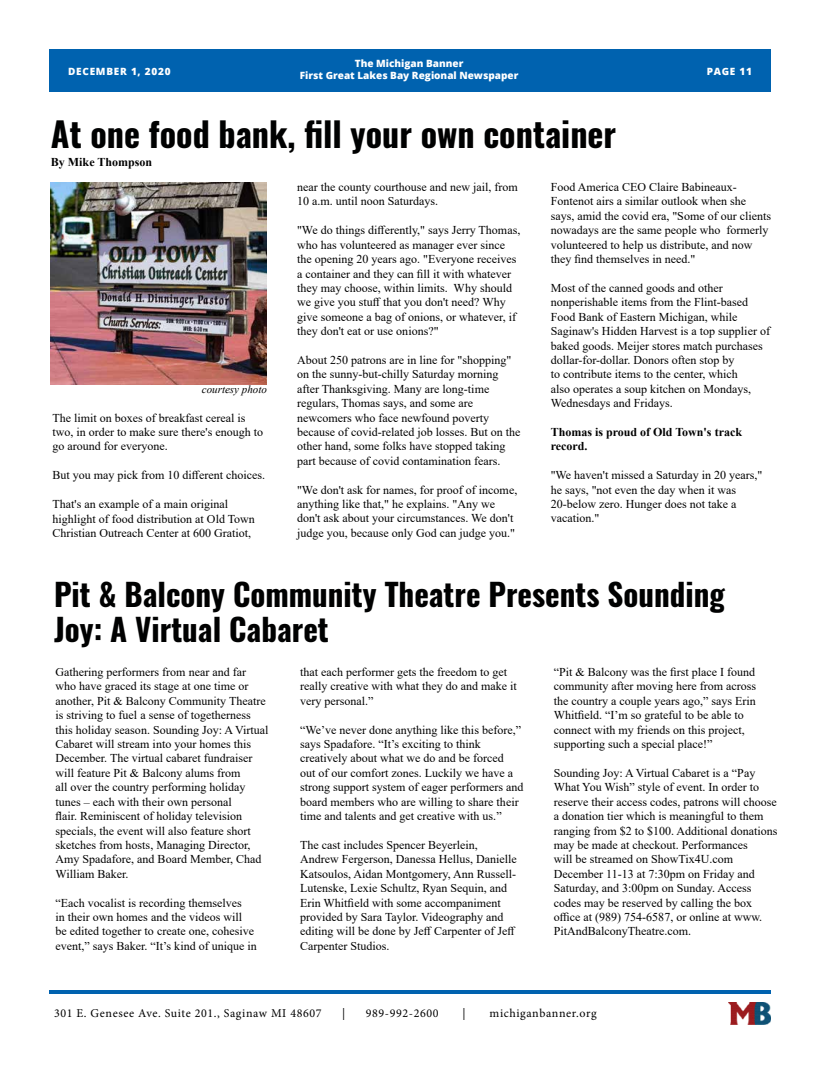
<style>
.page{position:relative;width:820px;height:1078px;background:#fff}
.page>*{position:absolute;margin:0;border:0;box-sizing:border-box;transform-origin:0 0}
.t1{font:700 34px "Oswald";color:#000101}
.t2{font:700 31px/34px "Oswald";color:#000101}
.t3{font:12px/14.4px "Times New Roman";color:#000101}
.t4{font:12px "Minion Pro";letter-spacing:.05em;color:#000}
.t5{font:700 12px/14.4px "Times New Roman";color:#000101}
.t6{font:italic 11px "Times New Roman";color:#000101}
.t7{font:800 10px/12px "Open Sans";color:#fff;text-align:center}
.t8{font:800 10px "Open Sans";letter-spacing:.075em;color:#fff}
</style>
<div class="page">
<div style="left:49px;top:50px;width:721px;height:42px;background:#0062af"></div>
<hr style="left:49px;top:990px;width:721px;height:3px;background:#0062af">
<img style="left:728px;top:1002px;width:42px;height:22px">
<img style="left:51px;top:183px;width:216px;height:201px">
<p class="t8" style="left:68px;top:64px;width:104px">DECEMBER 1, 2020</p>
<p class="t7" style="left:300px;top:57px;width:220px">The Michigan Banner<br>First Great Lakes Bay Regional Newspaper</p>
<p class="t7" style="left:706px;top:65px;width:47px">PAGE 11</p>
<h1 class="t1" style="left:51px;top:111px;width:566px">At one food bank, fill your own container</h1>
<p class="t5" style="left:51px;top:155px;width:103px">By Mike Thompson</p>
<p class="t3" style="left:297px;top:179px;width:222px">near the county courthouse and new jail, from<br>10 a.m. until noon Saturdays.</p>
<p class="t3" style="left:297px;top:222px;width:225px">"We do things differently," says Jerry Thomas, who has volunteered as manager ever since the opening 20 years ago. "Everyone receives a container and they can fill it with whatever they may choose, within limits. Why should we give you stuff that you don't need? Why give someone a bag of onions, or whatever, if they don't eat or use onions?"</p>
<p class="t3" style="left:297px;top:352px;width:225px">About 250 patrons are in line for "shopping" on the sunny-but-chilly Saturday morning after Thanksgiving. Many are long-time regulars, Thomas says, and some are newcomers who face newfound poverty because of covid-related job losses. But on the other hand, some folks have stopped taking part because of covid contamination fears.</p>
<p class="t3" style="left:297px;top:482px;width:222px">"We don't ask for names, for proof of income, anything like that," he explains. "Any we don't ask about your circumstances. We don't judge you, because only God can judge you."</p>
<p class="t3" style="left:550px;top:179px;width:222px">Food America CEO Claire Babineaux-Fontenot airs a similar outlook when she says, amid the covid era, "Some of our clients nowadays are the same people who formerly volunteered to help us distribute, and now they find themselves in need."</p>
<p class="t3" style="left:550px;top:280px;width:221px">Most of the canned goods and other nonperishable items from the Flint-based Food Bank of Eastern Michigan, while Saginaw's Hidden Harvest is a top supplier of baked goods. Meijer stores match purchases dollar-for-dollar. Donors often stop by<br>to contribute items to the center, which<br>also operates a soup kitchen on Mondays, Wednesdays and Fridays.</p>
<p class="t5" style="left:550px;top:424px;width:193px">Thomas is proud of Old Town's track record.</p>
<p class="t3" style="left:550px;top:467px;width:213px">"We haven't missed a Saturday in 20 years," he says, "not even the day when it was<br>20-below zero. Hunger does not take a vacation."</p>
<p class="t6" style="left:202px;top:382px;width:67px">courtesy photo</p>
<p class="t3" style="left:52px;top:410px;width:212px">The limit on boxes of breakfast cereal is two, in order to make sure there's enough to go around for everyone.</p>
<p class="t3" style="left:52px;top:467px;width:214px">But you may pick from 10 different choices.</p>
<p class="t3" style="left:52px;top:496px;width:204px">That's an example of a main original highlight of food distribution at Old Town<br>Christian Outreach Center at 600 Gratiot,</p>
<h2 class="t2" style="left:54px;top:578px;width:672px">Pit &amp; Balcony Community Theatre Presents Sounding<br>Joy: A Virtual Cabaret</h2>
<p class="t3" style="left:300px;top:664px;width:218px">that each performer gets the freedom to get really creative with what they do and make it very personal.”</p>
<p class="t3" style="left:300px;top:721px;width:225px">“We’ve never done anything like this before,” says Spadafore. “It’s exciting to think creatively about what we do and be forced<br>out of our comfort zones. Luckily we have a strong support system of eager performers and board members who are willing to share their time and talents and get creative with us.”</p>
<p class="t3" style="left:300px;top:837px;width:218px">The cast includes Spencer Beyerlein, Andrew Fergerson, Danessa Hellus, Danielle Katsoulos, Aidan Montgomery, Ann Russell-Lutenske, Lexie Schultz, Ryan Sequin, and Erin Whitfield with some accompaniment provided by Sara Taylor. Videography and editing will be done by Jeff Carpenter of Jeff Carpenter Studios.</p>
<p class="t3" style="left:56px;top:664px;width:214px">Gathering performers from near and far who have graced its stage at one time or another, Pit &amp; Balcony Community Theatre is striving to fuel a sense of togetherness this holiday season. Sounding Joy: A Virtual Cabaret will stream into your homes this December. The virtual cabaret fundraiser will feature Pit &amp; Balcony alums from<br>all over the country performing holiday tunes – each with their own personal<br>flair. Reminiscent of holiday television specials, the event will also feature short sketches from hosts, Managing Director, Amy Spadafore, and Board Member, Chad William Baker.</p>
<p class="t3" style="left:56px;top:894px;width:202px">“Each vocalist is recording themselves<br>in their own homes and the videos will<br>be edited together to create one, cohesive event,” says Baker. “It’s kind of unique in</p>
<p class="t3" style="left:553px;top:664px;width:204px">“Pit &amp; Balcony was the first place I found community after moving here from across the country a couple years ago,” says Erin Whitfield. “I’m so grateful to be able to connect with my friends on this project, supporting such a special place!”</p>
<p class="t3" style="left:553px;top:765px;width:225px">Sounding Joy: A Virtual Cabaret is a “Pay What You Wish” style of event. In order to reserve their access codes, patrons will choose a donation tier which is meaningful to them ranging from $2 to $100. Additional donations may be made at checkout. Performances<br>will be streamed on ShowTix4U.com December 11-13 at 7:30pm on Friday and Saturday, and 3:00pm on Sunday. Access codes may be reserved by calling the box office at (989) 754-6587, or online at www.<br>PitAndBalconyTheatre.com.</p>
<p class="t4" style="left:54px;top:1004px;width:269px">301 E. Genesee Ave. Suite 201., Saginaw MI 48607</p>
<p class="t4" style="left:342px;top:1004px;width:5px">|</p>
<p class="t4" style="left:366px;top:1004px;width:74px">989-992-2600</p>
<p class="t4" style="left:462px;top:1004px;width:5px">|</p>
<p class="t4" style="left:489px;top:1004px;width:108px">michiganbanner.org</p>
</div>
